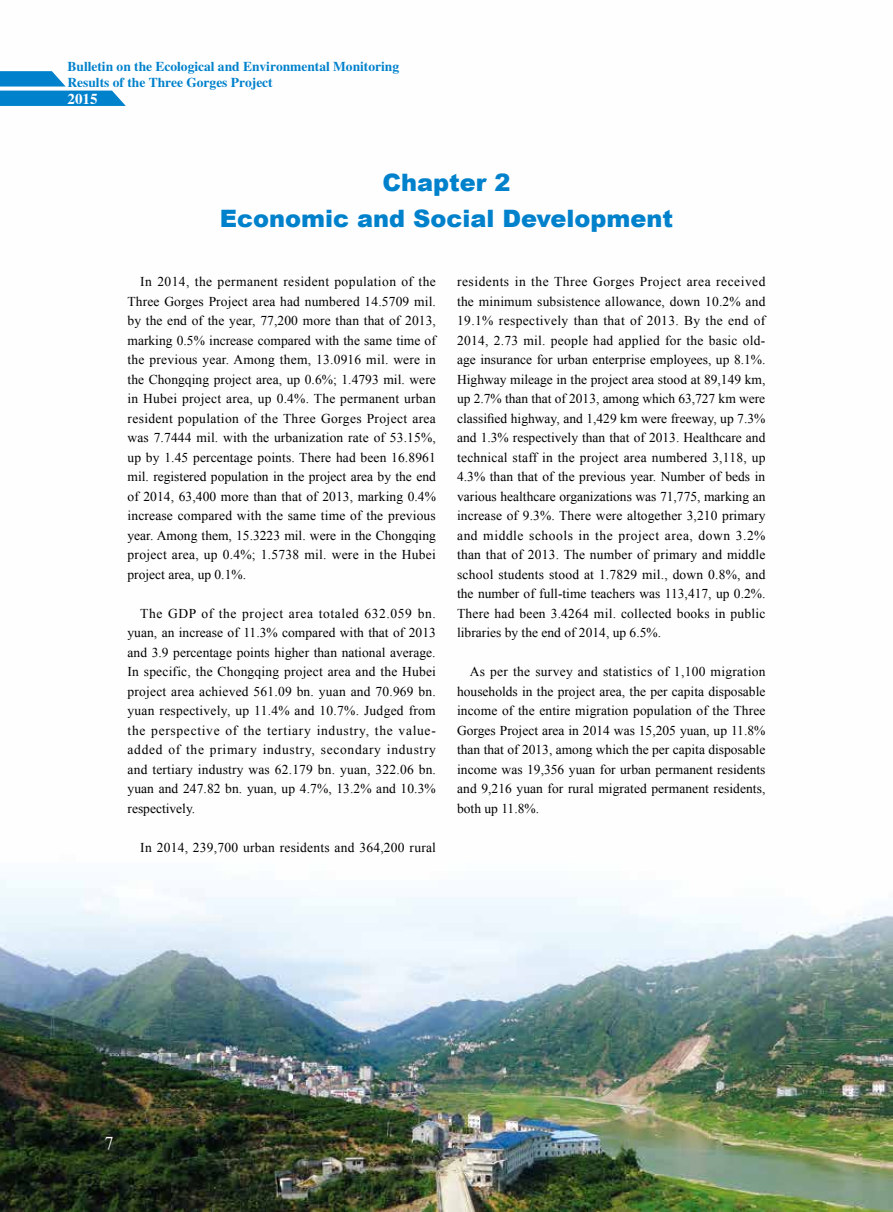
<style>
.page{position:relative;width:893px;height:1212px;background:#fff}
.page>*{position:absolute;margin:0;border:0;box-sizing:border-box;transform-origin:0 0}
.t1{font:900 24px/36px "Arial";color:#0081cc;text-align:center}
.t2{font:18px "H Ya 3 gj";color:#fff}
.t3{font:15px "FZXBSJW GB1 0";color:#fff}
.t4{font:13.5px/19.5px "Times New Roman";letter-spacing:.005em;color:#000;text-align:justify}
.t5{font:13.5px/16.2px "FZXBSJW GB1 0";color:#0081cc}
</style>
<div class="page">
<img style="left:0;top:880px;width:893px;height:332px">
<svg style="left:0;top:71px;width:126px;height:35px"></svg>
<p class="t5" style="left:68px;top:58px;width:333px">Bulletin on the Ecological and Environmental Monitoring<br>Results of the Three Gorges Project</p>
<p class="t3" style="left:68px;top:90px;width:31px">2015</p>
<h1 class="t1" style="left:220px;top:163px;width:455px">Chapter 2<br>Economic and Social Development</h1>
<p class="t4" style="left:128px;top:272px;width:310px;text-indent:13px">In 2014, the permanent resident population of the Three Gorges Project area had numbered 14.5709 mil. by the end of the year, 77,200 more than that of 2013, marking 0.5% increase compared with the same time of the previous year. Among them, 13.0916 mil. were in the Chongqing project area, up 0.6%; 1.4793 mil. were in Hubei project area, up 0.4%. The permanent urban resident population of the Three Gorges Project area was 7.7444 mil. with the urbanization rate of 53.15%, up by 1.45 percentage points. There had been 16.8961 mil. registered population in the project area by the end of 2014, 63,400 more than that of 2013, marking 0.4% increase compared with the same time of the previous year. Among them, 15.3223 mil. were in the Chongqing project area, up 0.4%; 1.5738 mil. were in the Hubei project area, up 0.1%.</p>
<p class="t4" style="left:128px;top:603px;width:310px;text-indent:13px">The GDP of the project area totaled 632.059 bn. yuan, an increase of 11.3% compared with that of 2013 and 3.9 percentage points higher than national average.<br>In specific, the Chongqing project area and the Hubei project area achieved 561.09 bn. yuan and 70.969 bn. yuan respectively, up 11.4% and 10.7%. Judged from the perspective of the tertiary industry, the value&shy;added of the primary industry, secondary industry and tertiary industry was 62.179 bn. yuan, 322.06 bn. yuan and 247.82 bn. yuan, up 4.7%, 13.2% and 10.3% respectively.</p>
<p class="t4" style="left:140px;top:837px;width:297px">In 2014, 239,700 urban residents and 364,200 rural</p>
<p class="t4" style="left:457px;top:272px;width:310px">residents in the Three Gorges Project area received the minimum subsistence allowance, down 10.2% and 19.1% respectively than that of 2013. By the end of 2014, 2.73 mil. people had applied for the basic old&shy;age insurance for urban enterprise employees, up 8.1%.<br>Highway mileage in the project area stood at 89,149 km, up 2.7% than that of 2013, among which 63,727 km were classified highway, and 1,429 km were freeway, up 7.3% and 1.3% respectively than that of 2013. Healthcare and technical staff in the project area numbered 3,118, up 4.3% than that of the previous year. Number of beds in various healthcare organizations was 71,775, marking an increase of 9.3%. There were altogether 3,210 primary and middle schools in the project area, down 3.2% than that of 2013. The number of primary and middle school students stood at 1.7829 mil., down 0.8%, and the number of full-time teachers was 113,417, up 0.2%.<br>There had been 3.4264 mil. collected books in public libraries by the end of 2014, up 6.5%.</p>
<p class="t4" style="left:457px;top:661px;width:310px;text-indent:13px">As per the survey and statistics of 1,100 migration households in the project area, the per capita disposable income of the entire migration population of the Three Gorges Project area in 2014 was 15,205 yuan, up 11.8% than that of 2013, among which the per capita disposable income was 19,356 yuan for urban permanent residents and 9,216 yuan for rural migrated permanent residents, both up 11.8%.</p>
<h2 class="t2" style="left:105px;top:1135px;width:10px">7</h2>
</div>
